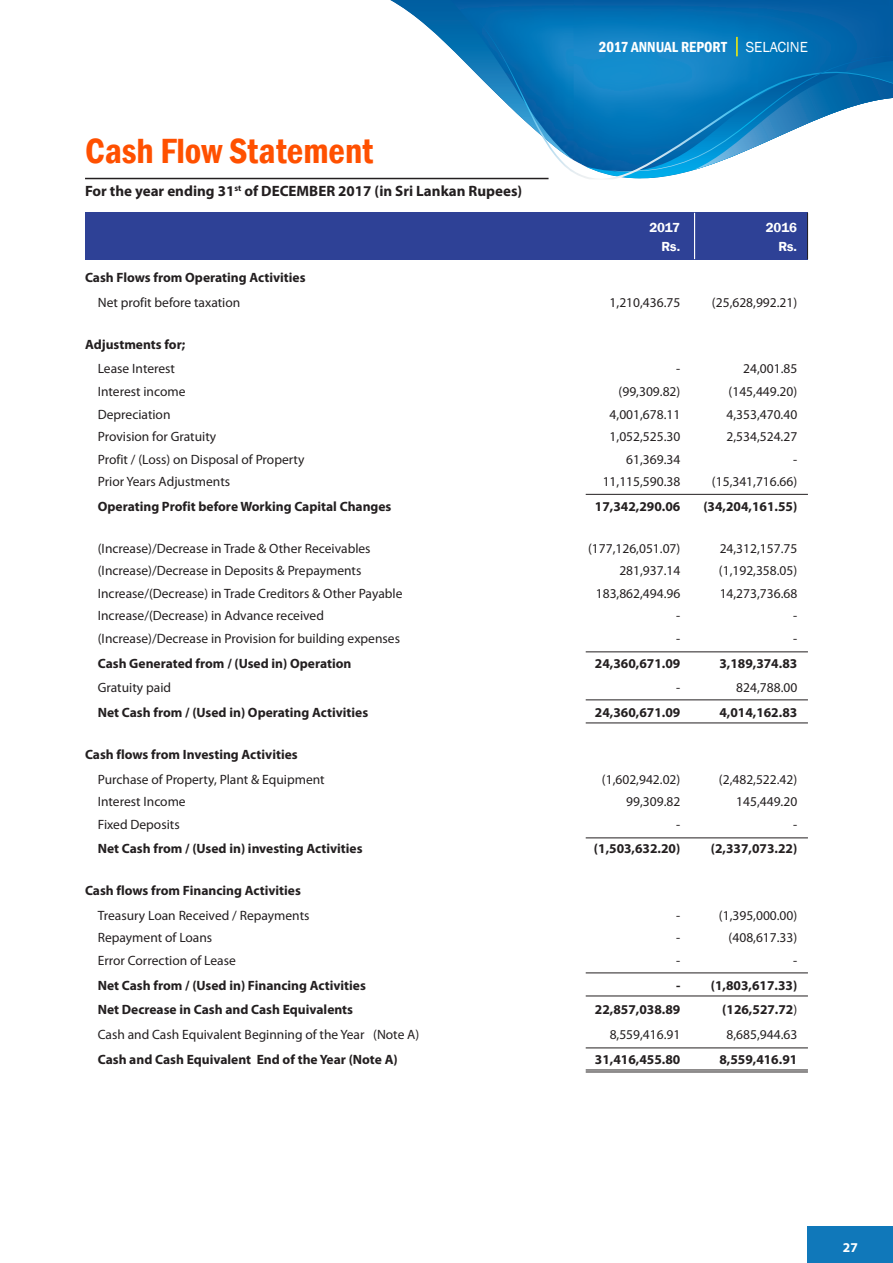
<style>
.page{position:relative;width:893px;height:1263px;background:#fff}
.page>*{position:absolute;margin:0;border:0;box-sizing:border-box;transform-origin:0 0}
.t1{font:600 condensed 36px "Franklin Gothic";color:#ff5000}
.t2{font:700 15px "Myriad Pro";color:#231f20}
.t3{font:600 condensed 15px "Franklin Gothic";color:#fff}
.t4{font:13.5px "Myriad Pro";color:#231f20}
.t5{font:700 13.5px "Myriad Pro";color:#231f20}
.t6{font:600 13.5px "Franklin Gothic";letter-spacing:-.005em;color:#fff}
.t7{font:700 13.5px "Myriad Pro";color:#fff}
.s1{font-weight:400;font-stretch:normal}
.s2{font-weight:400}
</style>
<div class="page">
<div style="left:808px;top:1227px;width:85px;height:36px;background:#1078ba"></div>
<img style="left:389px;top:0;width:504px;height:180px">
<svg style="left:389px;top:0;width:184px;height:160px"></svg>
<svg style="left:469px;top:11px;width:424px;height:169px"></svg>
<svg style="left:585px;top:37px;width:308px;height:177px"></svg>
<hr style="left:85px;top:178px;width:464px;height:1px;background:#231f20">
<hr style="left:586px;top:1047px;width:222px;height:1px;background:#231f20">
<hr style="left:586px;top:972px;width:222px;height:1px;background:#231f20">
<hr style="left:586px;top:837px;width:222px;height:1px;background:#231f20">
<hr style="left:586px;top:699px;width:222px;height:1px;background:#231f20">
<hr style="left:586px;top:651px;width:222px;height:1px;background:#231f20">
<hr style="left:586px;top:494px;width:222px;height:1px;background:#231f20">
<hr style="left:586px;top:1069px;width:222px;height:1px;background:#231f20">
<hr style="left:586px;top:1071px;width:222px;height:1px;background:#231f20">
<hr style="left:586px;top:995px;width:222px;height:1px;background:#231f20">
<hr style="left:586px;top:722px;width:222px;height:1px;background:#231f20">
<div style="left:85px;top:213px;width:723px;height:47px;background:#2e4196"></div>
<hr style="left:694px;top:213px;width:1px;height:46px;background:#fff">
<hr style="left:807px;top:213px;width:1px;height:46px;background:#231f20">
<p class="t1" style="left:85px;top:127px;width:290px">Cash Flow Statement</p>
<p class="t2" style="left:85px;top:181px;width:439px">For the year ending 31<sup>st</sup> of DECEMBER 2017 (in Sri Lankan Rupees)</p>
<p class="t3" style="left:599px;top:36px;width:210px">2017 ANNUAL REPORT <span class="s1">SELACINE</span></p>
<p class="t6" style="left:649px;top:219px;width:32px">2017</p>
<p class="t6" style="left:766px;top:219px;width:33px">2016</p>
<p class="t6" style="left:661px;top:238px;width:20px">Rs.</p>
<p class="t6" style="left:778px;top:238px;width:20px">Rs.</p>
<p class="t5" style="left:85px;top:269px;width:222px">Cash Flows from Operating Activities</p>
<p class="t4" style="left:98px;top:294px;width:144px">Net profit before taxation</p>
<p class="t4" style="left:610px;top:294px;width:72px">1,210,436.75</p>
<p class="t4" style="left:712px;top:294px;width:87px">(25,628,992.21)</p>
<p class="t5" style="left:85px;top:335px;width:102px">Adjustments for;</p>
<p class="t4" style="left:98px;top:361px;width:79px">Lease Interest</p>
<p class="t4" style="left:676px;top:361px;width:6px">-</p>
<p class="t4" style="left:743px;top:361px;width:56px">24,001.85</p>
<p class="t4" style="left:98px;top:383px;width:89px">Interest income</p>
<p class="t4" style="left:619px;top:383px;width:63px">(99,309.82)</p>
<p class="t4" style="left:729px;top:383px;width:70px">(145,449.20)</p>
<p class="t4" style="left:98px;top:406px;width:74px">Depreciation</p>
<p class="t4" style="left:610px;top:406px;width:72px">4,001,678.11</p>
<p class="t4" style="left:727px;top:406px;width:72px">4,353,470.40</p>
<p class="t4" style="left:98px;top:428px;width:120px">Provision for Gratuity</p>
<p class="t4" style="left:610px;top:428px;width:72px">1,052,525.30</p>
<p class="t4" style="left:727px;top:428px;width:72px">2,534,524.27</p>
<p class="t4" style="left:98px;top:451px;width:208px">Profit / (Loss) on Disposal of Property</p>
<p class="t4" style="left:626px;top:451px;width:56px">61,369.34</p>
<p class="t4" style="left:793px;top:451px;width:6px">-</p>
<p class="t4" style="left:98px;top:473px;width:134px">Prior Years Adjustments</p>
<p class="t4" style="left:603px;top:473px;width:79px">11,115,590.38</p>
<p class="t4" style="left:712px;top:473px;width:87px">(15,341,716.66)</p>
<p class="t5" style="left:98px;top:498px;width:295px">Operating Profit before Working Capital Changes</p>
<p class="t5" style="left:595px;top:498px;width:87px">17,342,290.06</p>
<p class="t5" style="left:703px;top:498px;width:95px">(34,204,161.55)</p>
<p class="t4" style="left:98px;top:540px;width:274px">(Increase)/Decrease in Trade &amp; Other Receivables</p>
<p class="t4" style="left:588px;top:540px;width:94px">(177,126,051.07)</p>
<p class="t4" style="left:720px;top:540px;width:79px">24,312,157.75</p>
<p class="t4" style="left:98px;top:562px;width:265px">(Increase)/Decrease in Deposits &amp; Prepayments</p>
<p class="t4" style="left:619px;top:562px;width:62px">281,937.14</p>
<p class="t4" style="left:719px;top:562px;width:80px">(1,192,358.05)</p>
<p class="t4" style="left:98px;top:585px;width:306px">Increase/(Decrease) in Trade Creditors &amp; Other Payable</p>
<p class="t4" style="left:596px;top:585px;width:86px">183,862,494.96</p>
<p class="t4" style="left:720px;top:585px;width:79px">14,273,736.68</p>
<p class="t4" style="left:98px;top:608px;width:228px">Increase/(Decrease) in Advance received</p>
<p class="t4" style="left:676px;top:608px;width:6px">-</p>
<p class="t4" style="left:793px;top:608px;width:6px">-</p>
<p class="t4" style="left:98px;top:630px;width:304px">(Increase)/Decrease in Provision for building expenses</p>
<p class="t4" style="left:676px;top:630px;width:6px">-</p>
<p class="t4" style="left:793px;top:630px;width:6px">-</p>
<p class="t5" style="left:98px;top:654px;width:255px">Cash Generated from / (Used in) Operation</p>
<p class="t5" style="left:595px;top:654px;width:87px">24,360,671.09</p>
<p class="t5" style="left:719px;top:654px;width:79px">3,189,374.83</p>
<p class="t4" style="left:98px;top:680px;width:75px">Gratuity paid</p>
<p class="t4" style="left:676px;top:680px;width:6px">-</p>
<p class="t4" style="left:736px;top:680px;width:62px">824,788.00</p>
<p class="t5" style="left:98px;top:704px;width:272px">Net Cash from / (Used in) Operating Activities</p>
<p class="t5" style="left:595px;top:704px;width:87px">24,360,671.09</p>
<p class="t5" style="left:719px;top:704px;width:79px">4,014,162.83</p>
<p class="t5" style="left:85px;top:745px;width:214px">Cash flows from Investing Activities</p>
<p class="t4" style="left:98px;top:771px;width:228px">Purchase of Property, Plant &amp; Equipment</p>
<p class="t4" style="left:602px;top:771px;width:80px">(1,602,942.02)</p>
<p class="t4" style="left:719px;top:771px;width:80px">(2,482,522.42)</p>
<p class="t4" style="left:98px;top:793px;width:89px">Interest Income</p>
<p class="t4" style="left:626px;top:793px;width:56px">99,309.82</p>
<p class="t4" style="left:736px;top:793px;width:62px">145,449.20</p>
<p class="t4" style="left:98px;top:816px;width:83px">Fixed Deposits</p>
<p class="t4" style="left:676px;top:816px;width:6px">-</p>
<p class="t4" style="left:793px;top:816px;width:6px">-</p>
<p class="t5" style="left:98px;top:840px;width:266px">Net Cash from / (Used in) investing Activities</p>
<p class="t5" style="left:594px;top:840px;width:88px">(1,503,632.20)</p>
<p class="t5" style="left:711px;top:840px;width:88px">(2,337,073.22)</p>
<p class="t5" style="left:85px;top:882px;width:217px">Cash flows from Financing Activities</p>
<p class="t4" style="left:98px;top:907px;width:213px">Treasury Loan Received / Repayments</p>
<p class="t4" style="left:676px;top:907px;width:6px">-</p>
<p class="t4" style="left:719px;top:907px;width:80px">(1,395,000.00)</p>
<p class="t4" style="left:98px;top:930px;width:116px">Repayment of Loans</p>
<p class="t4" style="left:676px;top:930px;width:6px">-</p>
<p class="t4" style="left:729px;top:930px;width:70px">(408,617.33)</p>
<p class="t4" style="left:98px;top:952px;width:140px">Error Correction of Lease</p>
<p class="t4" style="left:676px;top:952px;width:6px">-</p>
<p class="t4" style="left:793px;top:952px;width:6px">-</p>
<p class="t5" style="left:98px;top:976px;width:270px">Net Cash from / (Used in) Financing Activities</p>
<p class="t5" style="left:676px;top:976px;width:123px">- (1,803,617.33)</p>
<p class="t5" style="left:98px;top:1001px;width:257px">Net Decrease in Cash and Cash Equivalents</p>
<p class="t5" style="left:595px;top:1001px;width:87px">22,857,038.89</p>
<p class="t5" style="left:722px;top:1001px;width:77px">(126,527.72<span class="s2">)</span></p>
<p class="t4" style="left:98px;top:1026px;width:323px">Cash and Cash Equivalent Beginning of the Year (Note A)</p>
<p class="t4" style="left:610px;top:1026px;width:72px">8,559,416.91</p>
<p class="t4" style="left:727px;top:1026px;width:72px">8,685,944.63</p>
<p class="t5" style="left:98px;top:1050px;width:301px">Cash and Cash Equivalent End of the Year (Note A)</p>
<p class="t5" style="left:595px;top:1050px;width:87px">31,416,455.80</p>
<p class="t5" style="left:719px;top:1050px;width:79px">8,559,416.91</p>
<p class="t7" style="left:843px;top:1238px;width:16px">27</p>
</div>
